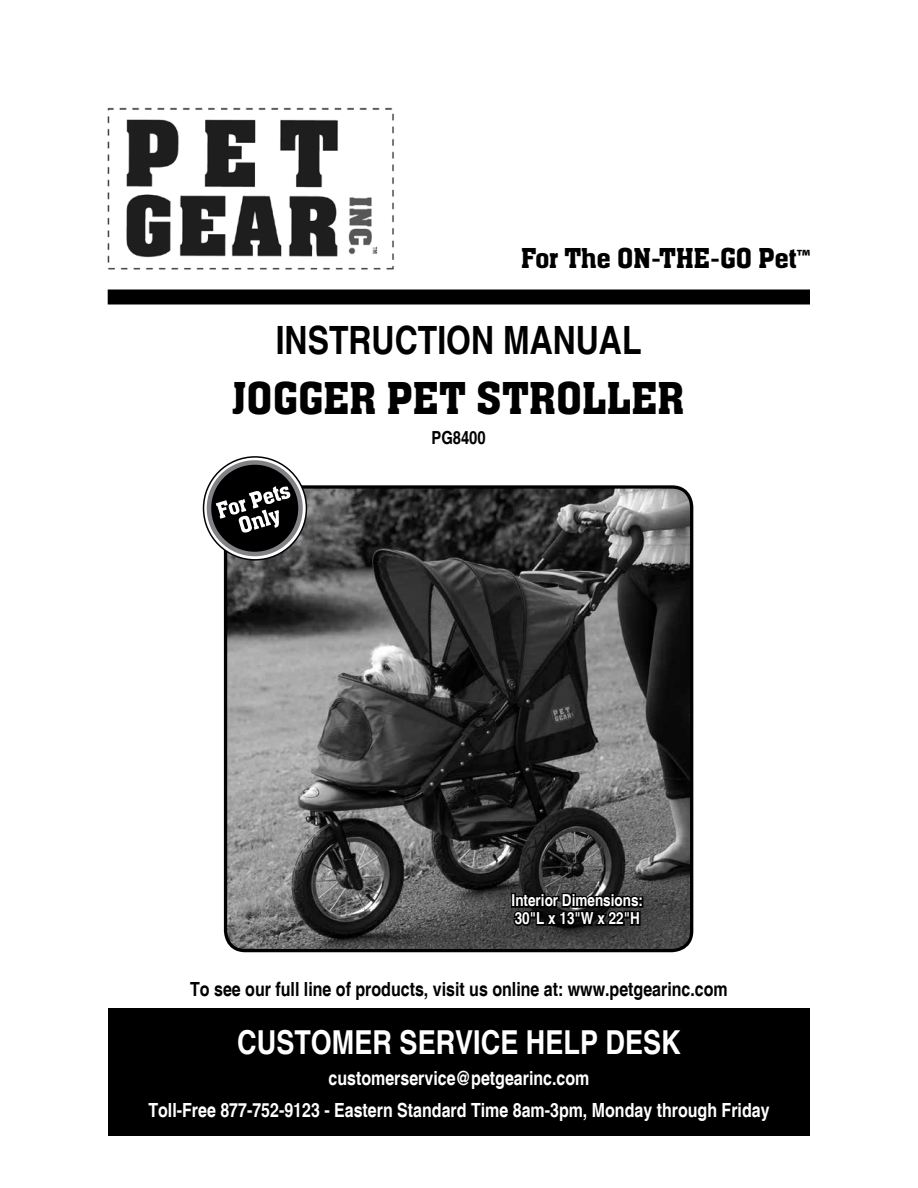
<style>
.page{position:relative;width:918px;height:1188px;background:#fff}
.page>*{position:absolute;margin:0;border:0;box-sizing:border-box;transform-origin:0 0}
.t1{font:500 48px "Aachen Std";color:#000}
.t2{font:700 condensed 39px "Helvetica";color:#000}
.t3{font:700 condensed 33px "Helvetica";color:#fff}
.t4{font:500 30px "Aachen Std";color:#000}
.t5{font:700 condensed 19.5px/31.5px "Helvetica";color:#fff;text-align:center}
.t6{font:700 condensed 19.5px "Helvetica";color:#000}
.t7{font:700 condensed 18px "Helvetica";color:#000}
.t8{font:700 condensed 16.5px/18px "Helvetica";color:#fff}
.s1{font-family:"Myriad Pro";font-weight:700;font-size:21px}
</style>
<div class="page">
<div style="left:108px;top:1008px;width:702px;height:128px;background:#000"></div>
<div style="left:108px;top:290px;width:702px;height:14px;background:#000"></div>
<img style="left:107px;top:107px;width:287px;height:163px">
<img style="left:227px;top:488px;width:465px;height:463px">
<div style="left:224px;top:485px;width:469px;height:467px;border:3px solid #000;border-radius:20px"></div>
<svg style="left:204px;top:457px;width:102px;height:103px"></svg>
<div style="left:203px;top:456px;width:104px;height:105px;border:2px solid #000;border-radius:50%"></div>
<svg style="left:209px;top:462px;width:92px;height:92px;background:#141415"></svg>
<div style="left:207px;top:460px;width:96px;height:96px;border:4px solid #808285;border-radius:50%"></div>
<svg style="left:216px;top:486px;width:75px;height:47px"></svg>
<svg style="left:509px;top:878px;width:134px;height:75px;background:#2b2b2b"></svg>
<h3 class="t4" style="left:521px;top:242px;width:290px">For The ON-THE-GO Pet<span class="s1">™</span></h3>
<h2 class="t2" style="left:276px;top:317px;width:367px">INSTRUCTION MANUAL</h2>
<h1 class="t1" style="left:232px;top:372px;width:454px">JOGGER PET STROLLER</h1>
<p class="t7" style="left:432px;top:427px;width:56px">PG8400</p>
<p class="t8" style="left:512px;top:892px;width:133px">Interior Dimensions:<br>30"L x 13"W x 22"H</p>
<p class="t6" style="left:190px;top:977px;width:539px">To see our full line of products, visit us online at: www.petgearinc.com</p>
<h3 class="t3" style="left:237px;top:1022px;width:445px">CUSTOMER SERVICE HELP DESK</h3>
<p class="t5" style="left:148px;top:1063px;width:623px">customerservice@petgearinc.com<br>Toll-Free 877-752-9123 - Eastern Standard Time 8am-3pm, Monday through Friday</p>
</div>
